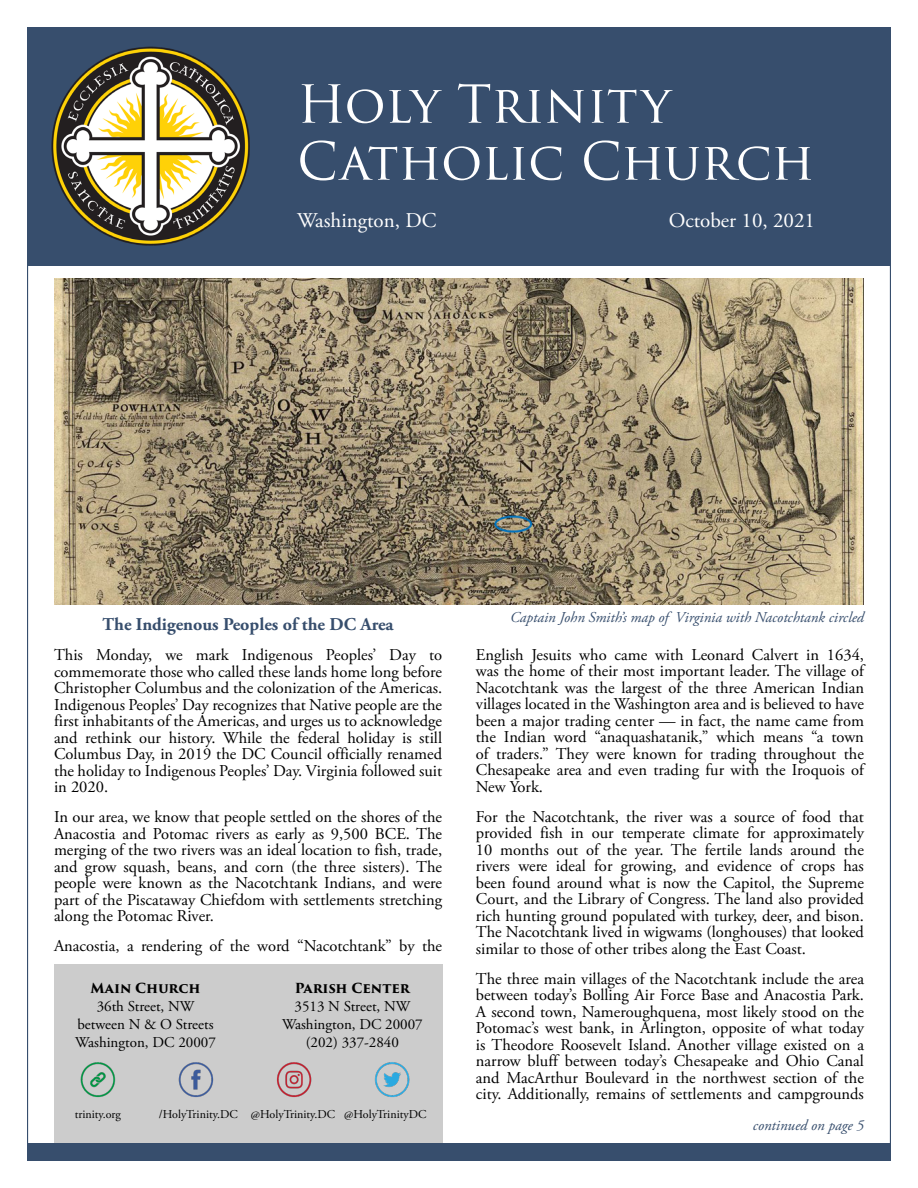
<style>
.page{position:relative;width:918px;height:1188px;background:#fff}
.page>*{position:absolute;margin:0;border:0;box-sizing:border-box;transform-origin:0 0}
.t1{font:51px "Trajan Pro 3";letter-spacing:-.01em;color:#fff}
.t2{font:21px "Adobe Garamond Pro";color:#fff}
.Main_Paragraph{font:700 18px "Adobe Garamond Pro";color:#374e6d}
.Main_Paragraph-2{font:16.5px/16.5px "Adobe Garamond Pro";color:#000;text-align:justify}
.t3{font:15px "Adobe Garamond Pro";color:#000}
.t4{font:italic 15px "Adobe Garamond Pro";color:#374e6d}
.t5{font:700 13.5px "Trajan Pro 3";letter-spacing:-.01em;color:#000}
.t6{font:12px "Adobe Garamond Pro";color:#000}
</style>
<div class="page">
<div style="left:28px;top:28px;width:863px;height:237px;background:#374e6d"></div>
<img style="left:51px;top:46px;width:199px;height:200px">
<div style="left:54px;top:964px;width:388px;height:179px;background:#ccc"></div>
<img style="left:80px;top:1062px;width:330px;height:36px">
<div style="left:27px;top:1143px;width:863px;height:18px;background:#374e6d"></div>
<img style="left:54px;top:279px;width:809px;height:326px">
<p class="t1" style="left:297px;top:69px;width:375px">Holy Trinity</p>
<p class="t1" style="left:297px;top:126px;width:519px">Catholic Church</p>
<p class="t2" style="left:297px;top:208px;width:141px">Washington, DC</p>
<p class="t2" style="left:669px;top:208px;width:148px">October 10, 2021</p>
<p class="Main_Paragraph" style="left:103px;top:614px;width:292px">The Indigenous Peoples of the DC Area</p>
<p class="Main_Paragraph-2" style="left:54px;top:647px;width:390px">This Monday, we mark Indigenous Peoples’ Day to commemorate those who called these lands home long before Christopher Columbus and the colonization of the Americas.<br>Indigenous Peoples’ Day recognizes that Native people are the first inhabitants of the Americas, and urges us to acknowledge and rethink our history. While the federal holiday is still Columbus Day, in 2019 the DC Council officially renamed the holiday to Indigenous Peoples’ Day. Virginia followed suit in 2020.</p>
<p class="Main_Paragraph-2" style="left:54px;top:809px;width:390px">In our area, we know that people settled on the shores of the Anacostia and Potomac rivers as early as 9,500 BCE. The merging of the two rivers was an ideal location to fish, trade, and grow squash, beans, and corn (the three sisters). The people were known as the Nacotchtank Indians, and were part of the Piscataway Chiefdom with settlements stretching along the Potomac River.</p>
<p class="Main_Paragraph-2" style="left:54px;top:938px;width:390px">Anacostia, a rendering of the word “Nacotchtank” by the</p>
<p class="t5" style="left:90px;top:978px;width:112px">Main Church</p>
<p class="t3" style="left:97px;top:997px;width:99px">36th Street, NW</p>
<p class="t3" style="left:77px;top:1015px;width:138px">between N &amp; O Streets</p>
<p class="t3" style="left:75px;top:1033px;width:142px">Washington, DC 20007</p>
<p class="t5" style="left:295px;top:978px;width:116px">Parish Center</p>
<p class="t3" style="left:295px;top:997px;width:117px">3513 N Street, NW</p>
<p class="t3" style="left:282px;top:1015px;width:142px">Washington, DC 20007</p>
<p class="t3" style="left:306px;top:1033px;width:95px">(202) 337-2840</p>
<p class="t6" style="left:75px;top:1107px;width:48px">trinity.org</p>
<p class="t6" style="left:159px;top:1107px;width:80px">/HolyTrinity.DC</p>
<p class="t6" style="left:251px;top:1107px;width:86px">@HolyTrinity.DC</p>
<p class="t6" style="left:344px;top:1107px;width:84px">@HolyTrinityDC</p>
<p class="t4" style="left:510px;top:609px;width:355px">Captain John Smith’s map of Virginia with Nacotchtank circled</p>
<p class="Main_Paragraph-2" style="left:476px;top:647px;width:390px">English Jesuits who came with Leonard Calvert in 1634, was the home of their most important leader. The village of Nacotchtank was the largest of the three American Indian villages located in the Washington area and is believed to have been a major trading center — in fact, the name came from the Indian word “anaquashatanik,” which means “a town of traders.” They were known for trading throughout the Chesapeake area and even trading fur with the Iroquois of New York.</p>
<p class="Main_Paragraph-2" style="left:476px;top:809px;width:390px">For the Nacotchtank, the river was a source of food that provided fish in our temperate climate for approximately 10 months out of the year. The fertile lands around the rivers were ideal for growing, and evidence of crops has been found around what is now the Capitol, the Supreme Court, and the Library of Congress. The land also provided rich hunting ground populated with turkey, deer, and bison.<br>The Nacotchtank lived in wigwams (longhouses) that looked similar to those of other tribes along the East Coast.</p>
<p class="Main_Paragraph-2" style="left:476px;top:971px;width:390px">The three main villages of the Nacotchtank include the area between today’s Bolling Air Force Base and Anacostia Park.<br>A second town, Nameroughquena, most likely stood on the Potomac’s west bank, in Arlington, opposite of what today is Theodore Roosevelt Island. Another village existed on a narrow bluff between today’s Chesapeake and Ohio Canal and MacArthur Boulevard in the northwest section of the city. Additionally, remains of settlements and campgrounds</p>
<p class="t4" style="left:753px;top:1116px;width:113px">continued on page 5</p>
</div>
